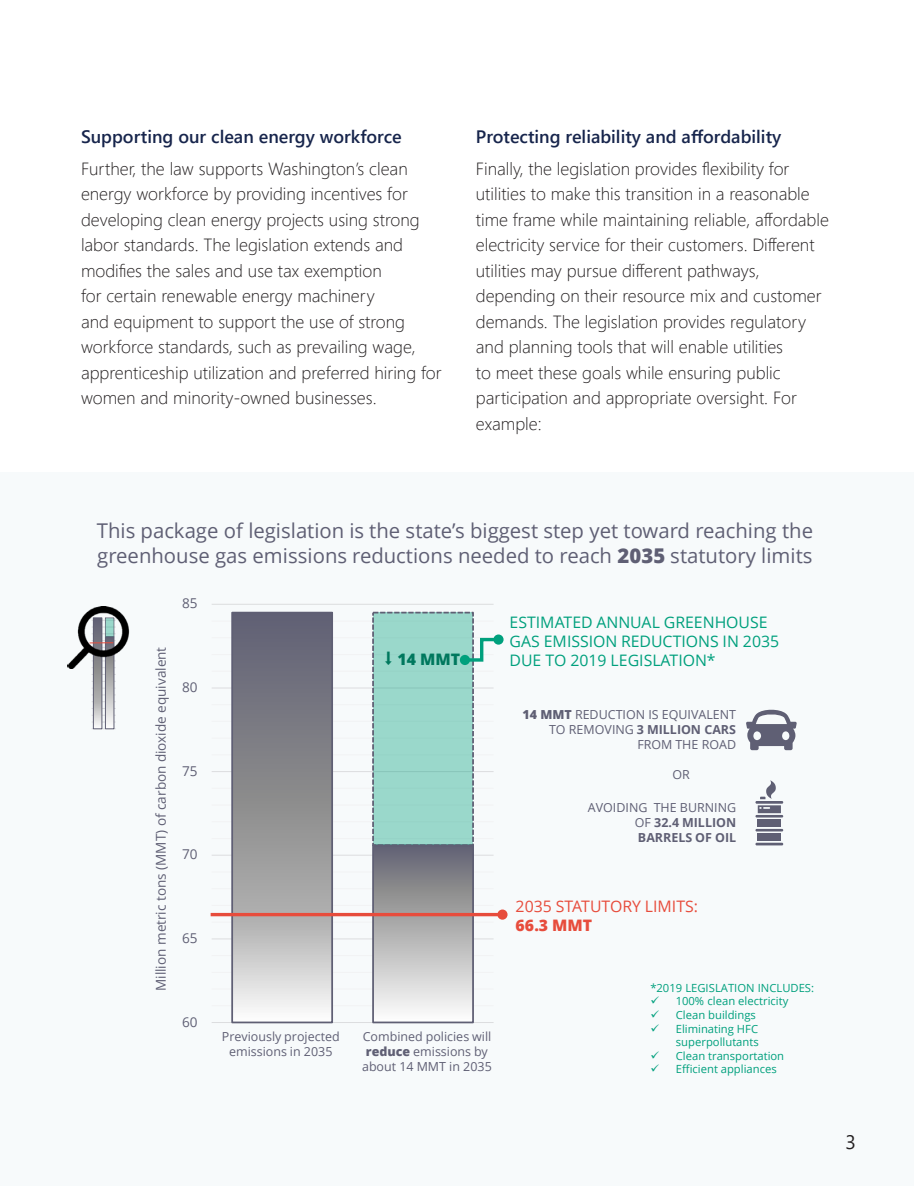
<style>
.page{position:relative;width:918px;height:1188px;background:#fff}
.page>*{position:absolute;margin:0;border:0;box-sizing:border-box;transform-origin:0 0}
.t1{font:20.25px/24.5px "Open Sans";color:#5f5f74}
.t2{font:19.5px "Segoe UI";color:#231f20}
.Subhead{font:600 18px "Segoe UI";color:#17254c}
.larger_body{font:300 17.7px/25.5px "Segoe UI";color:#231f20}
.t3{font:15.9px/18.9px "Open Sans";color:#00a07d}
.t4{font:15.9px/18.9px "Open Sans";color:#e74c3c}
.t5{font:800 15.9px "Open Sans";color:#00785e}
.t6{font:13.5px "Open Sans";letter-spacing:-.005em;color:#5f5f74}
.t7{font:12.45px/14.9px "Open Sans";color:#5f5f74;text-align:center}
.t8{font:700 12.45px/14.9px "Open Sans";color:#5f5f74;text-align:justify}
.t9{font:11.25px/13.5px "Open Sans";color:#00a07d;text-align:right}
.s1{font-weight:800}
.s2{font-family:"Cambria Math";font-weight:400}
.s3{font-weight:700}
.s4{font-weight:400}
</style>
<div class="page">
<div style="left:0;top:472px;width:914px;height:714px;background:#f7fafb"></div>
<hr style="left:212px;top:1005px;width:282px;height:1px;background:#f2f3f4">
<hr style="left:212px;top:989px;width:282px;height:1px;background:#f2f3f4">
<hr style="left:212px;top:972px;width:282px;height:1px;background:#f2f3f4">
<hr style="left:212px;top:955px;width:282px;height:1px;background:#f2f3f4">
<hr style="left:212px;top:922px;width:282px;height:1px;background:#f2f3f4">
<hr style="left:212px;top:905px;width:282px;height:1px;background:#f2f3f4">
<hr style="left:212px;top:888px;width:282px;height:1px;background:#f2f3f4">
<hr style="left:212px;top:872px;width:282px;height:1px;background:#f2f3f4">
<hr style="left:212px;top:838px;width:282px;height:1px;background:#f2f3f4">
<hr style="left:212px;top:821px;width:282px;height:1px;background:#f2f3f4">
<hr style="left:212px;top:805px;width:282px;height:1px;background:#f2f3f4">
<hr style="left:212px;top:788px;width:282px;height:1px;background:#f2f3f4">
<hr style="left:212px;top:754px;width:282px;height:1px;background:#f2f3f4">
<hr style="left:212px;top:738px;width:282px;height:1px;background:#f2f3f4">
<hr style="left:212px;top:721px;width:282px;height:1px;background:#f2f3f4">
<hr style="left:212px;top:704px;width:282px;height:1px;background:#f2f3f4">
<hr style="left:212px;top:671px;width:282px;height:1px;background:#f2f3f4">
<hr style="left:212px;top:654px;width:282px;height:1px;background:#f2f3f4">
<hr style="left:212px;top:637px;width:282px;height:1px;background:#f2f3f4">
<hr style="left:212px;top:621px;width:282px;height:1px;background:#f2f3f4">
<hr style="left:212px;top:1022px;width:282px;height:1px;background:#dcdddf">
<hr style="left:212px;top:939px;width:282px;height:1px;background:#dcdddf">
<hr style="left:212px;top:855px;width:282px;height:1px;background:#dcdddf">
<hr style="left:212px;top:771px;width:282px;height:1px;background:#dcdddf">
<hr style="left:212px;top:688px;width:282px;height:1px;background:#dcdddf">
<hr style="left:212px;top:604px;width:282px;height:1px;background:#dcdddf">
<svg style="left:234px;top:615px;width:96px;height:389px"></svg>
<div style="left:231px;top:612px;width:102px;height:411px;border:2px solid #5f5f74"></div>
<div style="left:373px;top:845px;width:100px;height:177px;background:linear-gradient(to bottom,#63636c,#fffffb)"></div>
<div style="left:372px;top:844px;width:102px;height:179px;border:2px solid #5f5f74"></div>
<div style="left:373px;top:613px;width:100px;height:232px;background:#9ad8cb"></div>
<div style="left:372px;top:612px;width:102px;height:234px;border:2px dashed #5f5f74"></div>
<hr style="left:211px;top:913px;width:291px;height:3px;background:#e74c3c">
<div style="left:497px;top:910px;width:11px;height:10px;background:#e74c3c;border-radius:50%"></div>
<svg style="left:92px;top:722px;width:24px;height:7px"></svg>
<svg style="left:92px;top:695px;width:24px;height:7px"></svg>
<svg style="left:95px;top:668px;width:5px;height:59px"></svg>
<div style="left:93px;top:618px;width:9px;height:111px;border:1px solid #5f5f74"></div>
<svg style="left:107px;top:668px;width:5px;height:59px"></svg>
<div style="left:105px;top:637px;width:9px;height:92px;border:1px solid #5f5f74"></div>
<img style="left:68px;top:606px;width:61px;height:62px">
<svg style="left:462px;top:636px;width:33px;height:27px"></svg>
<div style="left:460px;top:655px;width:10px;height:10px;background:#00a07d;border-radius:50%"></div>
<div style="left:493px;top:635px;width:11px;height:10px;background:#00a07d;border-radius:50%"></div>
<svg style="left:758px;top:805px;width:23px;height:8px"></svg>
<hr style="left:755px;top:801px;width:28px;height:3px;background:#5f5f74">
<hr style="left:755px;top:843px;width:28px;height:2px;background:#5f5f74">
<div style="left:758px;top:833px;width:23px;height:8px;background:#5f5f74"></div>
<div style="left:758px;top:819px;width:23px;height:8px;background:#5f5f74"></div>
<hr style="left:755px;top:815px;width:28px;height:3px;background:#5f5f74">
<hr style="left:755px;top:829px;width:28px;height:2px;background:#5f5f74">
<svg style="left:760px;top:780px;width:16px;height:19px"></svg>
<svg style="left:746px;top:709px;width:51px;height:41px"></svg>
<p class="Subhead" style="left:81px;top:122px;width:322px">Supporting our clean energy workforce</p>
<p class="larger_body" style="left:81px;top:155px;width:362px">Further, the law supports Washington’s clean energy workforce by providing incentives for developing clean energy projects using strong labor standards. The legislation extends and modifies the sales and use tax exemption<br>for certain renewable energy machinery<br>and equipment to support the use of strong workforce standards, such as prevailing wage, apprenticeship utilization and preferred hiring for women and minority-owned businesses.</p>
<p class="Subhead" style="left:476px;top:122px;width:307px">Protecting reliability and affordability</p>
<p class="larger_body" style="left:476px;top:155px;width:355px">Finally, the legislation provides flexibility for utilities to make this transition in a reasonable time frame while maintaining reliable, affordable electricity service for their customers. Different utilities may pursue different pathways, depending on their resource mix and customer demands. The legislation provides regulatory and planning tools that will enable utilities<br>to meet these goals while ensuring public participation and appropriate oversight. For example:</p>
<p class="t1" style="left:97px;top:518px;width:718px">This package of legislation is the state’s biggest step yet toward reaching the greenhouse gas emissions reductions needed to reach <span class="s1">2035</span> statutory limits</p>
<p class="t6" style="left:182px;top:594px;width:17px">85</p>
<p class="t6" style="left:152px;top:991px;width:346px;rotate:-90deg">Million metric tons (MMT) of carbon dioxide equivalent</p>
<p class="t6" style="left:182px;top:678px;width:17px">80</p>
<p class="t6" style="left:182px;top:761px;width:17px">75</p>
<p class="t6" style="left:182px;top:845px;width:17px">70</p>
<p class="t6" style="left:182px;top:929px;width:17px">65</p>
<p class="t6" style="left:182px;top:1012px;width:17px">60</p>
<p class="t7" style="left:222px;top:1029px;width:119px">Previously projected emissions in 2035</p>
<p class="t5" style="left:384px;top:647px;width:78px"><span class="s2">⬇</span> 14 MMT</p>
<p class="t3" style="left:510px;top:612px;width:271px">ESTIMATED ANNUAL GREENHOUSE<br>GAS EMISSION REDUCTIONS IN 2035<br>DUE TO 2019 LEGISLATION*</p>
<p class="t7" style="left:523px;top:707px;width:215px;text-align:right"><span class="s1">14 MMT</span> REDUCTION IS EQUIVALENT<br>TO REMOVING <span class="s3">3 MILLION CARS<br></span>FROM THE ROAD</p>
<p class="t7" style="left:673px;top:767px;width:19px">OR</p>
<p class="t8" style="left:635px;top:800px;width:103px;text-indent:-47px"><span class="s4">AVOIDING THE BURNING OF</span> 32.4 MILLION BARRELS OF OIL</p>
<p class="t7" style="left:362px;top:1029px;width:131px">Combined policies will <span class="s1">reduce</span> emissions by about 14 MMT in 2035</p>
<p class="t4" style="left:516px;top:896px;width:184px">2035 STATUTORY LIMITS:<br><span class="s1">66.3 MMT</span></p>
<p class="t9" style="left:650px;top:981px;width:165px">*2019 LEGISLATION INCLUDES:</p>
<p class="t9" style="left:650px;top:994px;width:140px">✓ 100% clean electricity</p>
<p class="t9" style="left:650px;top:1008px;width:107px">✓ Clean buildings</p>
<p class="t9" style="left:650px;top:1021px;width:110px">✓ Eliminating HFC superpollutants</p>
<p class="t9" style="left:650px;top:1049px;width:135px">✓ Clean transportation</p>
<p class="t9" style="left:650px;top:1062px;width:128px">✓ Efficient appliances</p>
<p class="t2" style="left:845px;top:1126px;width:12px">3</p>
</div>
